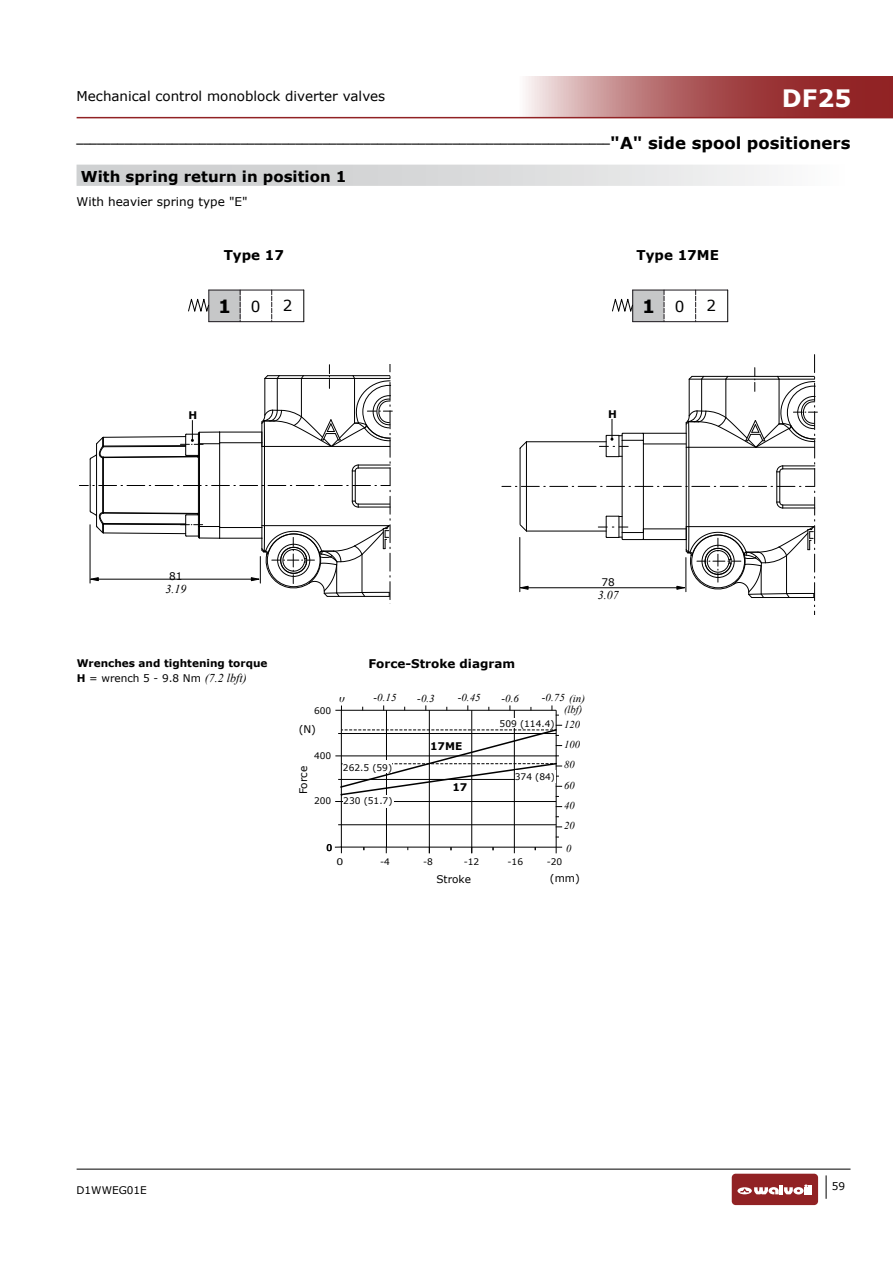
<style>
.page{position:relative;width:893px;height:1263px;background:#fff}
.page>*{position:absolute;margin:0;border:0;box-sizing:border-box;transform-origin:0 0}
.t1{font:700 24px "Verdana";color:#fff}
.t2{font:700 18.3px "Verdana";color:#000}
.t3{font:15.15px "Verdana";color:#000}
.t4{font:700 15px "Verdana";color:#000}
.t5{font:13.5px "Verdana";color:#000}
.t6{font:700 13.5px "Verdana";color:#000}
.t7{font:700 12.15px "Verdana";color:#000}
.t8{font:12px "Verdana";color:#000}
.t9{font:700 12px "Verdana";color:#000}
.t10{font:italic 12px "Times New Roman";color:#000}
.t11{font:10.5px "Verdana";color:#000}
.t12{font:700 10.5px "Verdana";color:#000}
.t13{font:italic 10.5px "Times New Roman";color:#000;scale:1.05 1}
.t14{font:italic 10.5px/22.6px "Times New Roman";color:#000}
.t15{font:700 9.6px "Verdana";color:#000}
.t16{font:9px "Verdana";color:#000}
.t17{font:9px "Verdana";color:#000;scale:1.2 1}
.s1{font-size:16.5px}
.s2{font-weight:400;font-size:15.15px}
.s3{font-weight:700}
.s4{font-family:"Times New Roman";font-style:italic;font-size:12px}
</style>
<div class="page">
<svg style="left:517px;top:77px;width:376px;height:40px;background:#b26567"></svg>
<hr style="left:77px;top:1169px;width:773px;height:1px;background:#000">
<svg style="left:826px;top:1175px;width:1px;height:24px"></svg>
<hr style="left:77px;top:117px;width:816px;height:1px;background:#912224">
<div style="left:732px;top:1174px;width:86px;height:31px;background:#912224;border-radius:4px"></div>
<svg style="left:737px;top:1184px;width:75px;height:10px"></svg>
<div style="left:77px;top:165px;width:773px;height:21px;background:linear-gradient(to right,#c6c8c9,#f5f5f5)"></div>
<svg style="left:79px;top:365px;width:313px;height:235px"></svg>
<div style="left:209px;top:290px;width:31px;height:32px;background:#c6c7c8"></div>
<hr style="left:209px;top:290px;width:1px;height:32px;background:#1b171c">
<hr style="left:209px;top:290px;width:95px;height:1px;background:#1b171c">
<hr style="left:209px;top:321px;width:95px;height:1px;background:#1b171c">
<svg style="left:271px;top:290px;width:1px;height:31px"></svg>
<svg style="left:240px;top:290px;width:1px;height:32px"></svg>
<svg style="left:188px;top:299px;width:21px;height:12px"></svg>
<hr style="left:304px;top:290px;width:1px;height:32px;background:#000">
<div style="left:633px;top:290px;width:31px;height:32px;background:#c6c7c8"></div>
<hr style="left:632px;top:290px;width:1px;height:32px;background:#1b171c">
<hr style="left:633px;top:290px;width:95px;height:1px;background:#1b171c">
<hr style="left:633px;top:321px;width:95px;height:1px;background:#1b171c">
<svg style="left:695px;top:290px;width:1px;height:31px"></svg>
<svg style="left:664px;top:290px;width:1px;height:32px"></svg>
<svg style="left:612px;top:299px;width:21px;height:12px"></svg>
<hr style="left:727px;top:290px;width:1px;height:32px;background:#000">
<svg style="left:502px;top:354px;width:315px;height:260px"></svg>
<svg style="left:334px;top:706px;width:228px;height:148px"></svg>
<h3 class="t5" style="left:77px;top:87px;width:310px">Mechanical control monoblock diverter valves</h3>
<h1 class="t1" style="left:782px;top:81px;width:71px">DF25</h1>
<p class="t15" style="left:77px;top:133px;width:775px">______________________________________________________________________________<span class="s1">"A" side spool positioners</span></p>
<h3 class="t4" style="left:81px;top:166px;width:267px">With spring return in position 1</h3>
<p class="t8" style="left:77px;top:193px;width:173px">With heavier spring type "E"</p>
<p class="t7" style="left:231px;top:244px;width:52px">Tipo 17</p>
<h2 class="t2" style="left:218px;top:293px;width:44px">1 <span class="s2">0</span></h2>
<h3 class="t3" style="left:283px;top:295px;width:11px">2</h3>
<h2 class="t2" style="left:612px;top:293px;width:44px">1 <span class="s2">0</span></h2>
<h3 class="t3" style="left:677px;top:296px;width:11px">2</h3>
<p class="t7" style="left:655px;top:244px;width:52px">Tipo 17</p>
<h2 class="t2" style="left:642px;top:293px;width:44px">1 <span class="s2">0</span></h2>
<h3 class="t3" style="left:707px;top:295px;width:11px">2</h3>
<h3 class="t6" style="left:224px;top:245px;width:62px">Type 17</h3>
<h3 class="t6" style="left:637px;top:245px;width:84px">Type 17ME</h3>
<p class="t12" style="left:189px;top:408px;width:10px">H</p>
<p class="t12" style="left:608px;top:407px;width:10px">H</p>
<p class="t11" style="left:169px;top:568px;width:15px">81</p>
<p class="t10" style="left:165px;top:581px;width:22px">3.19</p>
<p class="t11" style="left:601px;top:575px;width:15px">78</p>
<p class="t10" style="left:598px;top:587px;width:22px">3.07</p>
<p class="t7" style="left:194px;top:655px;width:11px">V</p>
<p class="t12" style="left:77px;top:656px;width:192px">Wrenches and tightening torque</p>
<p class="t9" style="left:368px;top:655px;width:148px">Force-Stroke diagram</p>
<p class="t11" style="left:77px;top:671px;width:171px"><span class="s3">H</span> = wrench 5 - 9.8 Nm <span class="s4">(7.2 lbft)</span></p>
<p class="t16" style="left:314px;top:704px;width:19px">600</p>
<p class="t11" style="left:299px;top:722px;width:19px">(N)</p>
<p class="t16" style="left:314px;top:749px;width:19px">400</p>
<p class="t11" style="left:296px;top:794px;width:30px;rotate:-90deg">Force</p>
<p class="t16" style="left:314px;top:795px;width:19px">200</p>
<p class="t13" style="left:339px;top:691px;width:7px">0</p>
<p class="t13" style="left:374px;top:691px;width:23px">-0.15</p>
<p class="t13" style="left:417px;top:691px;width:18px">-0.3</p>
<p class="t13" style="left:458px;top:691px;width:23px">-0.45</p>
<p class="t13" style="left:501px;top:691px;width:18px">-0.6</p>
<p class="t13" style="left:542px;top:691px;width:43px">-0.75 (in)</p>
<p class="t16" style="left:500px;top:717px;width:57px">509 (114.4)</p>
<p class="t16" style="left:343px;top:761px;width:51px">262.5 (59)</p>
<p class="t16" style="left:515px;top:770px;width:42px">374 (84)</p>
<p class="t16" style="left:343px;top:795px;width:51px">230 (51.7)</p>
<p class="t14" style="left:564px;top:698px;width:20px">(lbf)</p>
<p class="t14" style="left:564px;top:733px;width:17px">100</p>
<p class="t16" style="left:536px;top:717px;width:19px">509</p>
<p class="t14" style="left:564px;top:712px;width:17px">120</p>
<p class="t12" style="left:430px;top:738px;width:34px">17ME</p>
<p class="t12" style="left:452px;top:780px;width:17px">17</p>
<p class="t14" style="left:564px;top:753px;width:12px">80</p>
<p class="t16" style="left:343px;top:764px;width:28px">262,5</p>
<p class="t16" style="left:536px;top:767px;width:19px">374</p>
<p class="t14" style="left:564px;top:773px;width:12px">60</p>
<p class="t14" style="left:564px;top:794px;width:12px">40</p>
<p class="t16" style="left:326px;top:841px;width:7px">0</p>
<p class="t14" style="left:564px;top:814px;width:12px">20<br>0</p>
<p class="t17" style="left:337px;top:855px;width:7px">0</p>
<p class="t16" style="left:380px;top:855px;width:11px">-4</p>
<p class="t16" style="left:423px;top:855px;width:11px">-8</p>
<p class="t16" style="left:464px;top:855px;width:17px">-12</p>
<p class="t16" style="left:507px;top:855px;width:17px">-16</p>
<p class="t16" style="left:547px;top:855px;width:17px">-20</p>
<p class="t11" style="left:436px;top:872px;width:36px">Stroke</p>
<p class="t11" style="left:550px;top:870px;width:31px">(mm)</p>
<p class="t11" style="left:77px;top:1183px;width:72px">D1WWEG01E</p>
<p class="t11" style="left:832px;top:1179px;width:15px">59</p>
</div>
